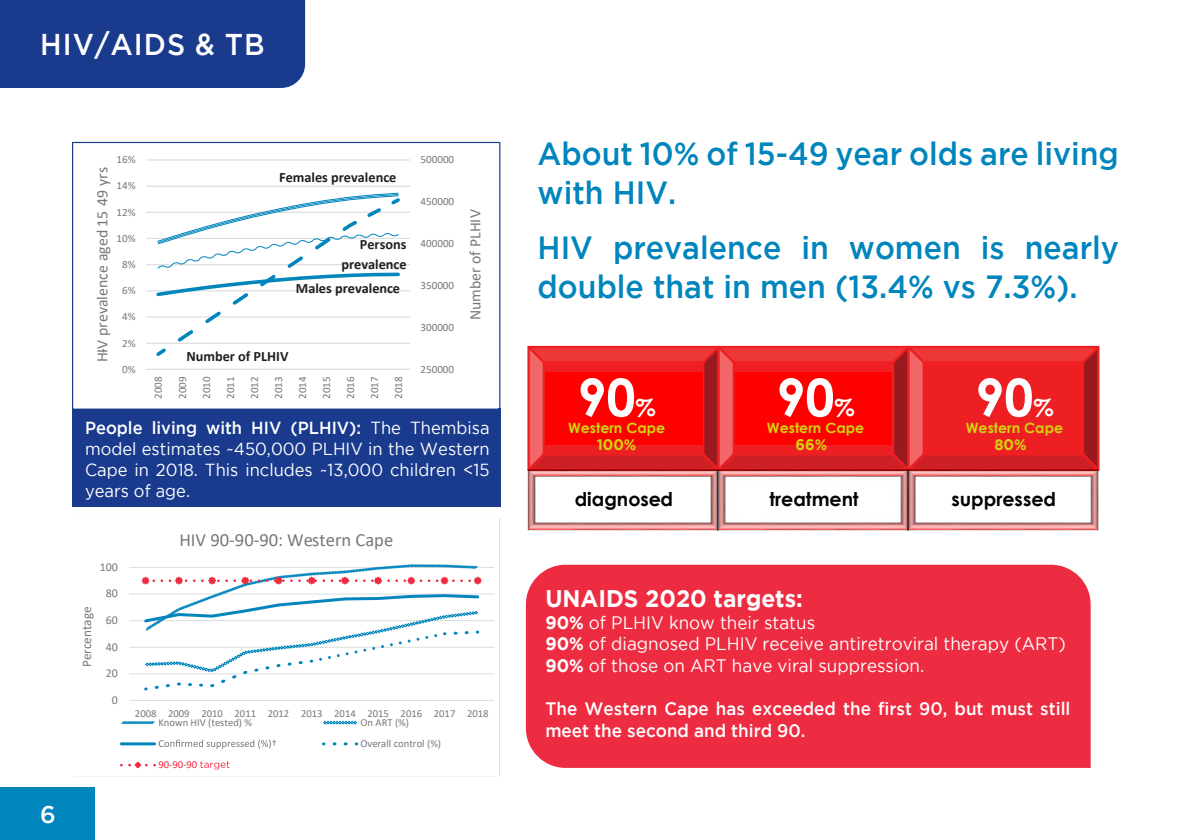
<style>
.page{position:relative;width:1191px;height:840px;background:#fff}
.page>*{position:absolute;margin:0;border:0;box-sizing:border-box;transform-origin:0 0}
.t1{font:700 51.8px "Century Gothic";color:#fff}
.t2{font:500 32px/38.4px "Gotham";color:#0085bc;scale:.95 1}
.t3{font:500 30px "Gotham";letter-spacing:.035em;color:#fff;scale:.95 1}
.t4{font:700 24px "Gotham";color:#fff;scale:.95 1}
.t5{font:500 24px "Gotham";color:#fff}
.t6{font:700 19px "Century Gothic";color:#040503}
.t7{font:18.6px "Calibri";color:#76787b}
.t8{font:18px "Gotham";color:#fff;scale:.95 1}
.t9{font:500 18px/21.6px "Gotham";color:#fff;scale:.95 1}
.t10{font:17.4px/21px "Gotham";color:#fff;text-align:justify;scale:.95 1}
.t11{font:15.8px "Calibri";color:#76787b}
.t12{font:700 15.4px "Gotham";color:#d4d110;scale:.95 1}
.t13{font:700 14.4px "Calibri";color:#231f20}
.t14{font:700 14.2px "Calibri";color:#231f20}
.t15{font:700 14.2px "Century Gothic";color:#d4d110}
.t16{font:13.2px "Calibri";color:#76787b}
.t17{font:12px "Calibri";color:#76787b}
.t18{font:11px/24px "Calibri";color:#76787b;text-align:justify}
.t19{font:10.6px/21.2px "Calibri";color:#76787b}
.t20{font:10.6px "Calibri";color:#ed2c42}
.s1{font-weight:500}
.s2{font-size:23.6px}
.s3{font-weight:700}
</style>
<div class="page">
<div style="left:0;top:0;width:305px;height:88px;background:#193a8d"></div>
<div style="left:0;top:787px;width:95px;height:52px;background:#0085bc"></div>
<div style="left:72px;top:407px;width:428px;height:99px;background:#193a8d"></div>
<div style="left:526px;top:564px;width:564px;height:203px;background:#ed2c42"></div>
<hr style="left:146px;top:159px;width:264px;height:1px;background:#dcdddf">
<hr style="left:146px;top:185px;width:264px;height:2px;background:#dcdddf">
<hr style="left:146px;top:211px;width:264px;height:2px;background:#dcdddf">
<hr style="left:146px;top:238px;width:264px;height:1px;background:#dcdddf">
<hr style="left:146px;top:264px;width:264px;height:1px;background:#dcdddf">
<hr style="left:146px;top:290px;width:264px;height:1px;background:#dcdddf">
<hr style="left:146px;top:316px;width:264px;height:1px;background:#dcdddf">
<hr style="left:146px;top:342px;width:264px;height:1px;background:#dcdddf">
<hr style="left:146px;top:368px;width:264px;height:2px;background:#dcdddf">
<svg style="left:153px;top:195px;width:250px;height:161px"></svg>
<div style="left:72px;top:142px;width:428px;height:267px;border:1px solid #193a8d"></div>
<hr style="left:129px;top:566px;width:365px;height:1px;background:#dcdddf">
<hr style="left:129px;top:593px;width:365px;height:1px;background:#dcdddf">
<hr style="left:129px;top:619px;width:365px;height:1px;background:#dcdddf">
<hr style="left:129px;top:646px;width:365px;height:1px;background:#dcdddf">
<hr style="left:129px;top:673px;width:365px;height:1px;background:#dcdddf">
<hr style="left:129px;top:699px;width:365px;height:1px;background:#dcdddf">
<svg style="left:141px;top:564px;width:341px;height:127px"></svg>
<svg style="left:121px;top:721px;width:34px;height:3px"></svg>
<svg style="left:323px;top:720px;width:34px;height:4px"></svg>
<hr style="left:121px;top:742px;width:34px;height:3px;background:#0085bc">
<svg style="left:159px;top:739px;width:117px;height:9px"></svg>
<svg style="left:334px;top:742px;width:23px;height:3px"></svg>
<svg style="left:130px;top:761px;width:26px;height:7px"></svg>
<svg style="left:200px;top:761px;width:30px;height:8px"></svg>
<img style="left:528px;top:470px;width:570px;height:60px">
<img style="left:718px;top:470px;width:1px;height:60px">
<img style="left:907px;top:470px;width:1px;height:60px">
<svg style="left:527px;top:345px;width:572px;height:125px;background:#eb1c1e"></svg>
<h3 class="t3" style="left:40px;top:27px;width:238px">HIV/AIDS &amp; TB</h3>
<p class="t18" style="left:117px;top:147px;width:21px">16%</p>
<p class="t11" style="left:91px;top:352px;width:187px;rotate:-90deg">VI ecne l averp dega 1 5 4 9 y r s</p>
<p class="t11" style="left:91px;top:362px;width:16px;rotate:-90deg">H-</p>
<p class="t18" style="left:117px;top:173px;width:21px">14%</p>
<p class="t18" style="left:117px;top:199px;width:21px">12%</p>
<p class="t18" style="left:117px;top:226px;width:21px">10%</p>
<p class="t18" style="left:122px;top:252px;width:15px">8%</p>
<p class="t18" style="left:122px;top:278px;width:15px">6%</p>
<p class="t18" style="left:122px;top:304px;width:15px">4%</p>
<p class="t18" style="left:122px;top:330px;width:15px">2%</p>
<p class="t18" style="left:122px;top:356px;width:15px">0%</p>
<p class="t14" style="left:279px;top:167px;width:118px">Females prevalence</p>
<p class="t14" style="left:360px;top:234px;width:48px">Persons</p>
<p class="t13" style="left:341px;top:253px;width:67px">prevalence</p>
<p class="t14" style="left:296px;top:278px;width:106px">Males prevalence</p>
<p class="t14" style="left:186px;top:346px;width:104px">Number of PLHIV</p>
<p class="t18" style="left:146px;top:399px;width:24px;rotate:-90deg">2008<br>2009<br>2010<br>2011<br>2012<br>2013<br>2014<br>2015<br>2016<br>2017<br>2018</p>
<p class="t18" style="left:420px;top:147px;width:35px">500000</p>
<p class="t18" style="left:420px;top:189px;width:35px">450000</p>
<p class="t18" style="left:420px;top:231px;width:35px">400000</p>
<p class="t18" style="left:420px;top:273px;width:35px">350000</p>
<p class="t18" style="left:420px;top:315px;width:35px">300000</p>
<p class="t18" style="left:420px;top:356px;width:35px">250000</p>
<p class="t11" style="left:464px;top:320px;width:112px;rotate:-90deg">Number of PLHIV</p>
<p class="t10" style="left:85px;top:416px;width:427px"><span class="s1">People living with HIV (PLHIV):</span> The Thembisa model estimates ~450,000 PLHIV in the Western Cape in 2018. This includes ~13,000 children &lt;15 years of age.</p>
<h3 class="t5" style="left:40px;top:799px;width:17px">6</h3>
<p class="t17" style="left:100px;top:558px;width:20px">100</p>
<p class="t16" style="left:77px;top:666px;width:62px;rotate:-90deg">egatnecreP</p>
<p class="t17" style="left:106px;top:584px;width:14px">80</p>
<p class="t17" style="left:106px;top:611px;width:14px">60</p>
<p class="t17" style="left:106px;top:638px;width:14px">40</p>
<p class="t17" style="left:106px;top:664px;width:14px">20</p>
<p class="t17" style="left:112px;top:691px;width:8px">0</p>
<p class="t7" style="left:179px;top:526px;width:215px">HIV 90-90-90: Western Cape</p>
<p class="t19" style="left:135px;top:702px;width:355px">2008 2009 2010 2011 2012 2013 2014 2015 2016 2017 2018</p>
<p class="t19" style="left:158px;top:710px;width:95px">Known HIV (tested) %</p>
<p class="t19" style="left:360px;top:710px;width:82px">On ART (%)<br>Overall control (%)</p>
<p class="t20" style="left:158px;top:756px;width:40px">90-90-90</p>
<p class="t2" style="left:537px;top:134px;width:613px">About 10% of 15-49 year olds are living with HIV.</p>
<p class="t2" style="left:537px;top:228px;width:613px">HIV prevalence in women is nearly double that in men (13.4% vs 7.3%).</p>
<h1 class="t1" style="left:577px;top:358px;width:80px">90<span class="s2">%</span></h1>
<p class="t15" style="left:568px;top:417px;width:99px">Western Cape</p>
<h1 class="t1" style="left:776px;top:358px;width:80px">90<span class="s2">%</span></h1>
<p class="t15" style="left:767px;top:417px;width:99px">Western Cape</p>
<h1 class="t1" style="left:975px;top:358px;width:80px">90<span class="s2">%</span></h1>
<p class="t15" style="left:966px;top:417px;width:99px">Western Cape</p>
<p class="t12" style="left:596px;top:435px;width:43px">100%</p>
<p class="t12" style="left:795px;top:435px;width:35px">66%</p>
<p class="t12" style="left:994px;top:435px;width:35px">80%</p>
<p class="t6" style="left:574px;top:484px;width:100px">diagnosed</p>
<p class="t6" style="left:769px;top:484px;width:91px">treatment</p>
<p class="t6" style="left:951px;top:484px;width:106px">suppressed</p>
<p class="t4" style="left:545px;top:584px;width:272px">UNAIDS 2020 targets:</p>
<p class="t8" style="left:545px;top:612px;width:285px"><span class="s3">90%</span> of PLHIV know their status</p>
<p class="t8" style="left:545px;top:633px;width:549px"><span class="s3">90%</span> of diagnosed PLHIV receive antiretroviral therapy (ART)</p>
<p class="t8" style="left:545px;top:655px;width:400px"><span class="s3">90%</span> of those on ART have viral suppression.</p>
<p class="t9" style="left:545px;top:697px;width:554px">The Western Cape has exceeded the first 90, but must still meet the second and third 90.</p>
</div>
